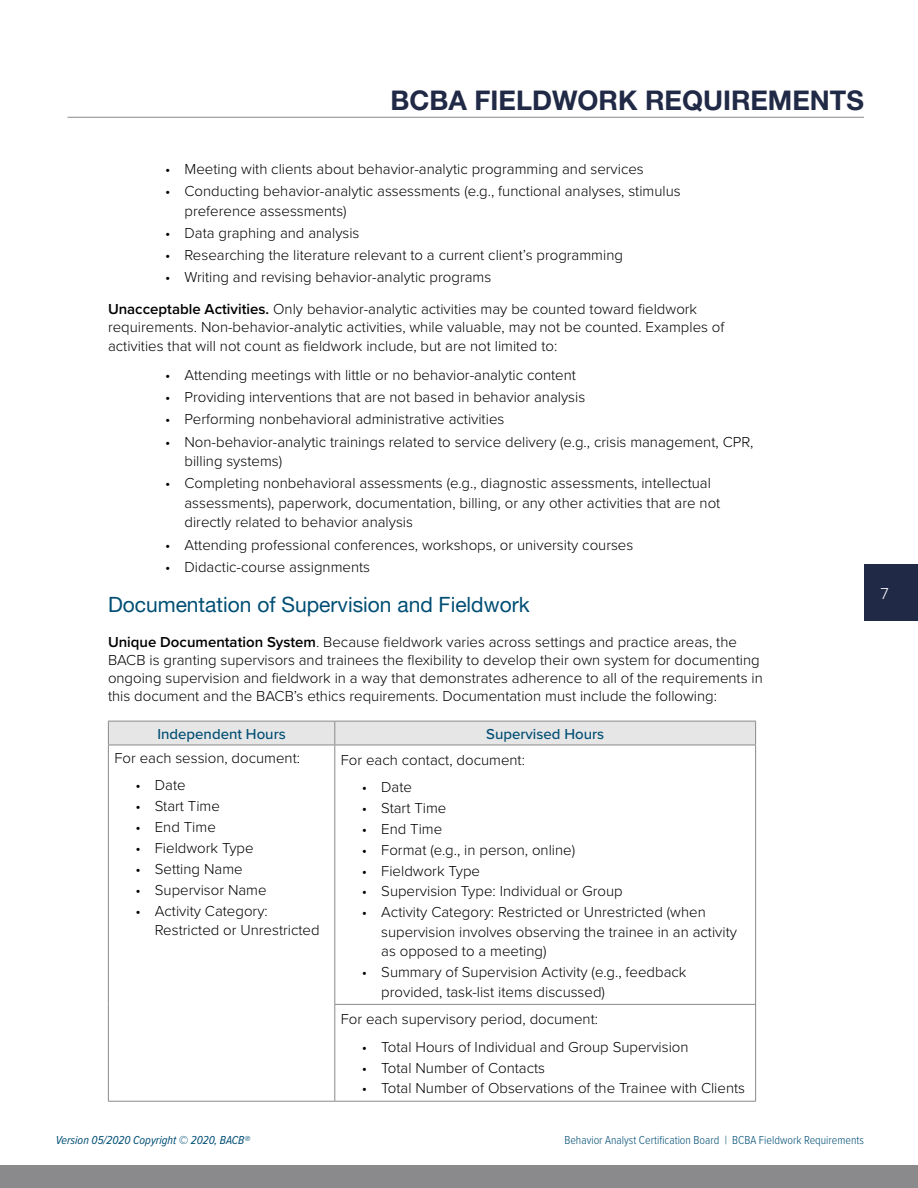
<style>
.page{position:relative;width:918px;height:1188px;background:#fff}
.page>*{position:absolute;margin:0;border:0;box-sizing:border-box;transform-origin:0 0}
.t1{font:700 27px "Helvetica Neue LT Pro";color:#202945}
.t2{font:21px "Helvetica Neue LT Pro";color:#004e74}
.t3{font:300 16.5px "Proxima Nova";color:#fff}
.t4{font:300 15px/19.5px "Proxima Nova";color:#000}
.t5{font:500 15px "Proxima Nova";color:#004e74}
.t6{font:300 12px "Proxima Nova Cond";color:#004e74}
.t7{font:italic 12px "Proxima Nova Cond";color:#004e74}
.s1{font-weight:600}
</style>
<div class="page">
<div style="left:0;top:1166px;width:918px;height:22px;background:#8a8a8d"></div>
<hr style="left:68px;top:117px;width:796px;height:1px;background:#8a8a8d">
<div style="left:864px;top:565px;width:54px;height:56px;background:#202945"></div>
<hr style="left:108px;top:1101px;width:227px;height:1px;background:#8a8a8d">
<svg style="left:108px;top:721px;width:648px;height:24px;background:#e2e1e1"></svg>
<hr style="left:108px;top:745px;width:227px;height:1px;background:#8a8a8d">
<hr style="left:108px;top:745px;width:1px;height:259px;background:#8a8a8d">
<hr style="left:335px;top:745px;width:421px;height:1px;background:#8a8a8d">
<hr style="left:334px;top:745px;width:1px;height:259px;background:#8a8a8d">
<hr style="left:755px;top:745px;width:1px;height:259px;background:#8a8a8d">
<hr style="left:108px;top:1004px;width:1px;height:97px;background:#8a8a8d">
<hr style="left:334px;top:1004px;width:422px;height:1px;background:#8a8a8d">
<hr style="left:334px;top:1005px;width:1px;height:96px;background:#8a8a8d">
<hr style="left:755px;top:1005px;width:1px;height:96px;background:#8a8a8d">
<hr style="left:335px;top:1101px;width:421px;height:1px;background:#8a8a8d">
<h1 class="t1" style="left:391px;top:84px;width:475px">BCBA FIELDWORK REQUIREMENTS</h1>
<p class="t4" style="left:165px;top:158px;width:480px">• Meeting with clients about behavior-analytic programming and services</p>
<p class="t4" style="left:184px;top:180px;width:498px;text-indent:-20px">• Conducting behavior-analytic assessments (e.g., functional analyses, stimulus preference assessments)</p>
<p class="t4" style="left:165px;top:222px;width:196px">• Data graphing and analysis</p>
<p class="t4" style="left:165px;top:244px;width:459px">• Researching the literature relevant to a current client’s programming</p>
<p class="t4" style="left:108px;top:261px;width:591px;line-height:31.5px;text-indent:57px">• Writing and revising behavior-analytic programs<br><span class="s1">Unacceptable Activities.</span> Only behavior-analytic activities may be counted toward fieldwork</p>
<p class="t4" style="left:108px;top:316px;width:618px">requirements. Non-behavior-analytic activities, while valuable, may not be counted. Examples of activities that will not count as fieldwork include, but are not limited to:</p>
<p class="t4" style="left:165px;top:365px;width:412px">• Attending meetings with little or no behavior-analytic content</p>
<p class="t4" style="left:165px;top:387px;width:422px">• Providing interventions that are not based in behavior analysis</p>
<p class="t4" style="left:165px;top:409px;width:341px">• Performing nonbehavioral administrative activities</p>
<p class="t4" style="left:184px;top:431px;width:571px;text-indent:-20px">• Non-behavior-analytic trainings related to service delivery (e.g., crisis management, CPR, billing systems)</p>
<p class="t4" style="left:184px;top:473px;width:537px;text-indent:-20px">• Completing nonbehavioral assessments (e.g., diagnostic assessments, intellectual assessments), paperwork, documentation, billing, or any other activities that are not directly related to behavior analysis</p>
<p class="t4" style="left:165px;top:534px;width:470px">• Attending professional conferences, workshops, or university courses</p>
<p class="t4" style="left:165px;top:556px;width:207px">• Didactic-course assignments</p>
<h2 class="t2" style="left:108px;top:592px;width:423px">Documentation of Supervision and Fieldwork</h2>
<p class="t4" style="left:108px;top:632px;width:656px;line-height:18px"><span class="s1">Unique Documentation System</span>. Because fieldwork varies across settings and practice areas, the BACB is granting supervisors and trainees the flexibility to develop their own system for documenting ongoing supervision and fieldwork in a way that demonstrates adherence to all of the requirements in this document and the BACB’s ethics requirements. Documentation must include the following:</p>
<p class="t5" style="left:157px;top:723px;width:130px">Independent Hours</p>
<p class="t5" style="left:486px;top:723px;width:120px">Supervised Hours</p>
<p class="t4" style="left:114px;top:747px;width:187px">For each session, document:</p>
<p class="t4" style="left:135px;top:775px;width:52px">• Date</p>
<p class="t4" style="left:135px;top:796px;width:86px">• Start Time</p>
<p class="t4" style="left:135px;top:817px;width:82px">• End Time</p>
<p class="t4" style="left:135px;top:837px;width:120px">• Fieldwork Type</p>
<p class="t4" style="left:135px;top:858px;width:109px">• Setting Name</p>
<p class="t4" style="left:135px;top:879px;width:133px">• Supervisor Name</p>
<p class="t4" style="left:155px;top:900px;width:166px;text-indent:-20px">• Activity Category:<br>Restricted or Unrestricted</p>
<p class="t4" style="left:341px;top:749px;width:186px">For each contact, document:</p>
<p class="t4" style="left:362px;top:777px;width:52px">• Date</p>
<p class="t4" style="left:362px;top:797px;width:86px">• Start Time</p>
<p class="t4" style="left:362px;top:818px;width:82px">• End Time</p>
<p class="t4" style="left:362px;top:839px;width:215px">• Format (e.g., in person, online)</p>
<p class="t4" style="left:362px;top:860px;width:120px">• Fieldwork Type</p>
<p class="t4" style="left:362px;top:881px;width:263px">• Supervision Type: Individual or Group</p>
<p class="t4" style="left:381px;top:902px;width:357px;text-indent:-20px">• Activity Category: Restricted or Unrestricted (when supervision involves observing the trainee in an activity as opposed to a meeting)</p>
<p class="t4" style="left:381px;top:962px;width:307px;text-indent:-20px">• Summary of Supervision Activity (e.g., feedback provided, task-list items discussed)</p>
<p class="t4" style="left:341px;top:1009px;width:259px">For each supervisory period, document:</p>
<p class="t4" style="left:362px;top:1036px;width:328px">• Total Hours of Individual and Group Supervision</p>
<p class="t4" style="left:362px;top:1057px;width:185px">• Total Number of Contacts</p>
<p class="t4" style="left:362px;top:1078px;width:385px">• Total Number of Observations of the Trainee with Clients</p>
<p class="t7" style="left:56px;top:1131px;width:196px">Version 05/2020 Copyright © 2020, BACB®</p>
<p class="t6" style="left:564px;top:1131px;width:301px">Behavior Analyst Certification Board | BCBA Fieldwork Requirements</p>
<p class="t3" style="left:880px;top:582px;width:10px">7</p>
</div>
